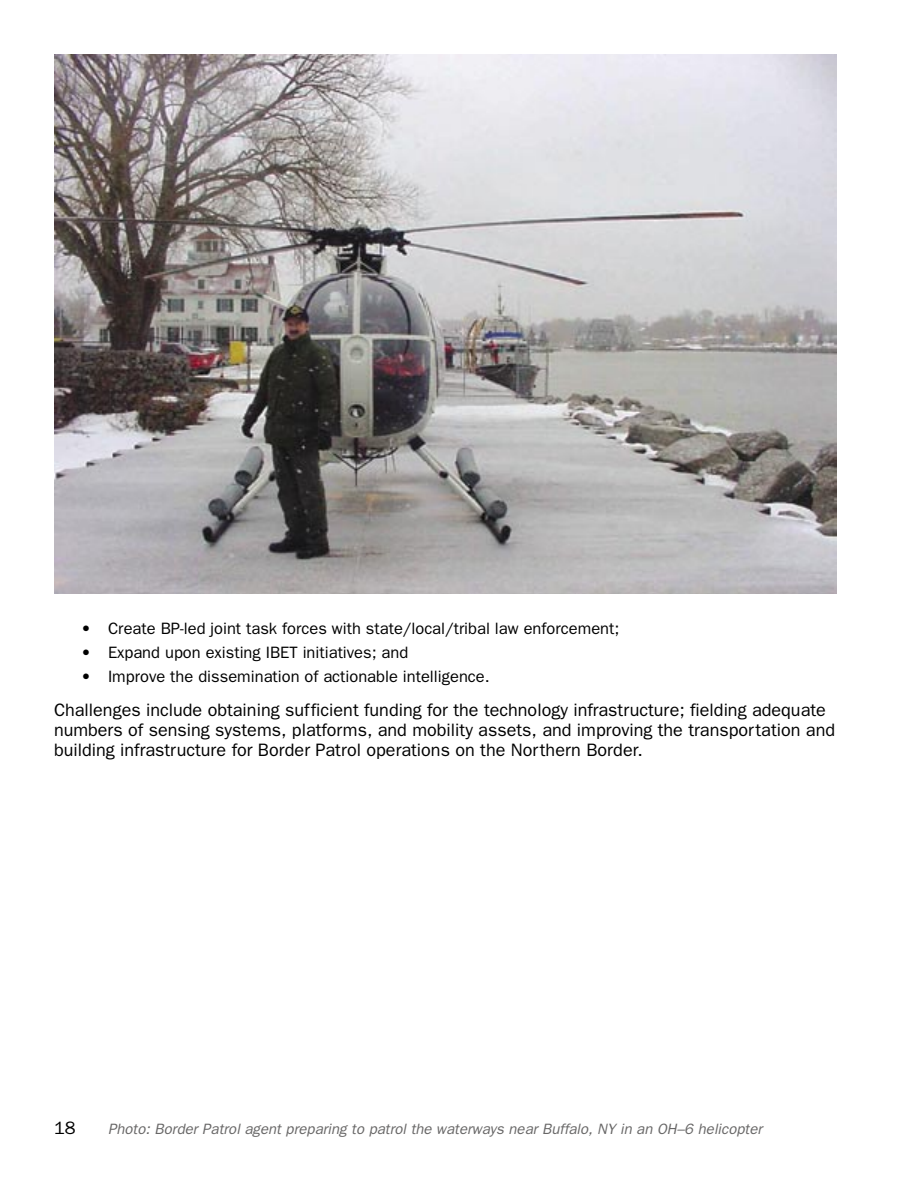
<style>
.page{position:relative;width:918px;height:1188px;background:#fff}
.page>*{position:absolute;margin:0;border:0;box-sizing:border-box;transform-origin:0 0}
.t1{font:18px/20.2px "Franklin Gothic";color:#000}
.t2{font:16.5px "Franklin Gothic";color:#000}
.t3{font:italic 15px "Franklin Gothic";color:#686767}
</style>
<div class="page">
<img style="left:54px;top:54px;width:783px;height:540px">
<p class="t2" style="left:81px;top:619px;width:540px">• Create BP-led joint task forces with state/local/tribal law enforcement;</p>
<p class="t2" style="left:81px;top:643px;width:329px">• Expand upon existing IBET initiatives; and</p>
<p class="t2" style="left:81px;top:667px;width:410px">• Improve the dissemination of actionable intelligence.</p>
<p class="t1" style="left:54px;top:699px;width:783px">Challenges include obtaining sufficient funding for the technology infrastructure; fielding adequate numbers of sensing systems, platforms, and mobility assets, and improving the transportation and building infrastructure for Border Patrol operations on the Northern Border.</p>
<p class="t1" style="left:54px;top:1117px;width:23px">18</p>
<p class="t3" style="left:108px;top:1120px;width:656px">Photo: Border Patrol agent preparing to patrol the waterways near Buffalo, NY in an OH–6 helicopter</p>
</div>
